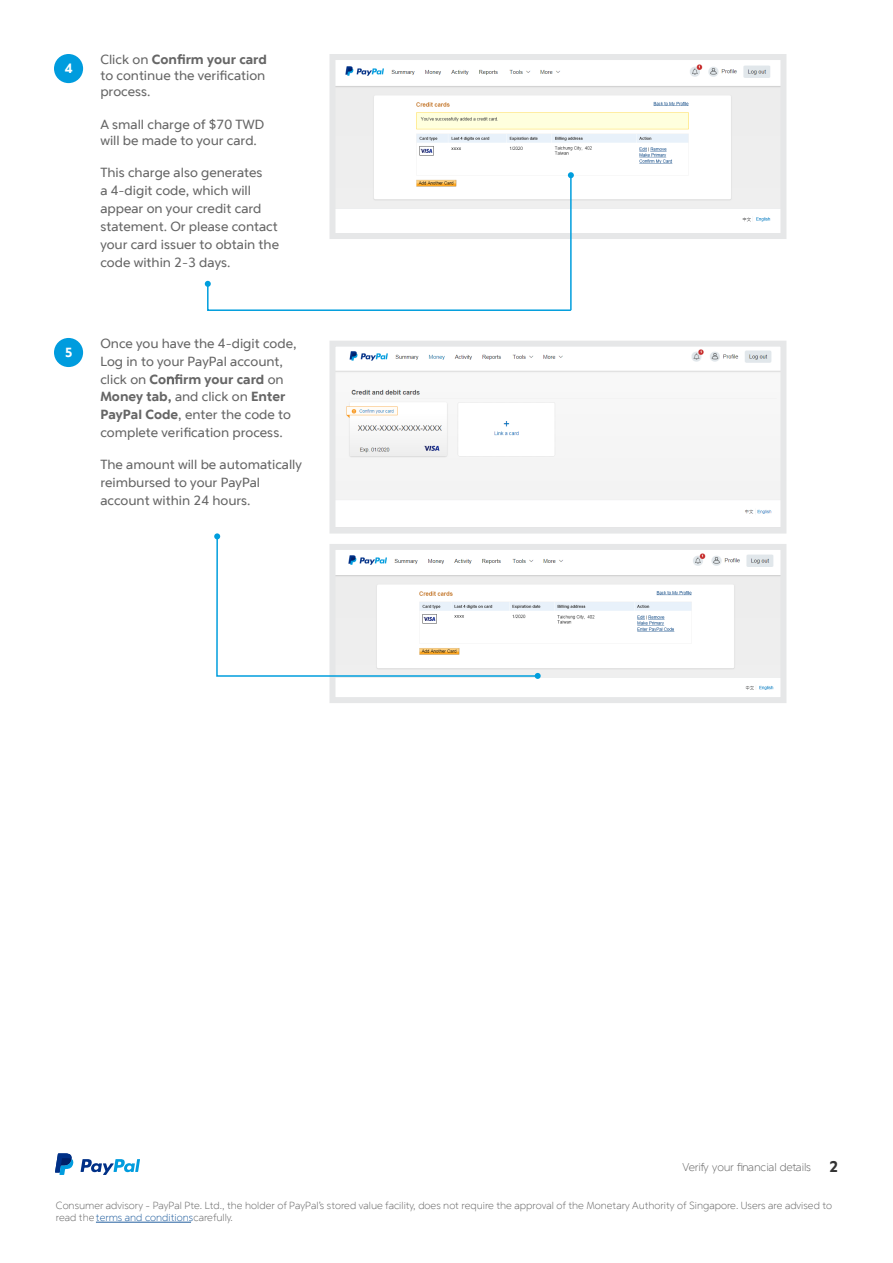
<style>
.page{position:relative;width:893px;height:1263px;background:#fff}
.page>*{position:absolute;margin:0;border:0;box-sizing:border-box;transform-origin:0 0}
.t1{font:700 15.75px "Pay Pal Forward";color:#333}
.t2{font:13.5px/18px "Pay Pal Forward";color:#666}
.t3{font:700 13.5px "Pay Pal Forward";color:#fff}
.t4{font:300 11.55px "Pay Pal Forward";color:#666}
.t5{font:300 10.5px/12.6px "Pay Pal Forward";color:#666}
.s1{font-weight:700}
.s2{color:#215e9e}
</style>
<div class="page">
<img style="left:336px;top:553px;width:443px;height:137px">
<div style="left:329px;top:544px;width:457px;height:159px;border:6px solid #e6e7e8"></div>
<img style="left:336px;top:349px;width:443px;height:165px">
<div style="left:329px;top:341px;width:457px;height:193px;border:6px solid #e6e7e8"></div>
<svg style="left:216px;top:535px;width:323px;height:142px"></svg>
<svg style="left:535px;top:673px;width:6px;height:6px"></svg>
<svg style="left:214px;top:533px;width:6px;height:6px"></svg>
<svg style="left:81px;top:1159px;width:59px;height:16px"></svg>
<svg style="left:55px;top:1153px;width:18px;height:22px"></svg>
<hr style="left:96px;top:1222px;width:95px;height:1px;background:#215e9e">
<img style="left:336px;top:64px;width:443px;height:158px">
<div style="left:329px;top:54px;width:457px;height:185px;border:6px solid #e6e7e8"></div>
<svg style="left:568px;top:172px;width:6px;height:6px"></svg>
<svg style="left:205px;top:281px;width:367px;height:30px"></svg>
<div style="left:54px;top:54px;width:29px;height:29px;background:#009cde;border-radius:50%"></div>
<div style="left:54px;top:338px;width:29px;height:29px;background:#009cde;border-radius:50%"></div>
<hr style="left:570px;top:177px;width:2px;height:133px;background:#009edd">
<p class="t3" style="left:65px;top:60px;width:9px">4</p>
<p class="t3" style="left:65px;top:344px;width:9px">5</p>
<p class="t2" style="left:100px;top:51px;width:168px;line-height:16.2px;text-align:justify">Click on <span class="s1">Confirm your card </span>to continue the verification process.</p>
<p class="t2" style="left:100px;top:116px;width:165px;line-height:16.2px">A small charge of $70 TWD will be made to your card.</p>
<p class="t2" style="left:100px;top:163px;width:180px">This charge also generates<br>a 4-digit code, which will appear on your credit card statement. Or please contact your card issuer to obtain the code within 2-3 days.</p>
<p class="t2" style="left:100px;top:335px;width:198px">Once you have the 4-digit code,<br>Log in to your PayPal account, click on <span class="s1">Co</span>n<span class="s1">firm your card</span> on<br><span class="s1">Money tab,</span> and click on <span class="s1">Enter<br>PayPal Code</span>, enter the code to complete verification process.</p>
<p class="t2" style="left:100px;top:455px;width:203px">The amount will be automatically reimbursed to your PayPal account within 24 hours.</p>
<p class="t4" style="left:682px;top:1160px;width:130px">ruoyy f i reV f i s l i atedl a i cnan</p>
<p class="t1" style="left:829px;top:1156px;width:11px">2</p>
<p class="t5" style="left:56px;top:1198px;width:778px">Consumer advisory - PayPal Pte. Ltd., the holder of PayPal’s stored value facility, does not require the approval of the Monetary Authority of Singapore. Users are advised to read the <span class="s2">terms and conditions</span>carefully.</p>
</div>
